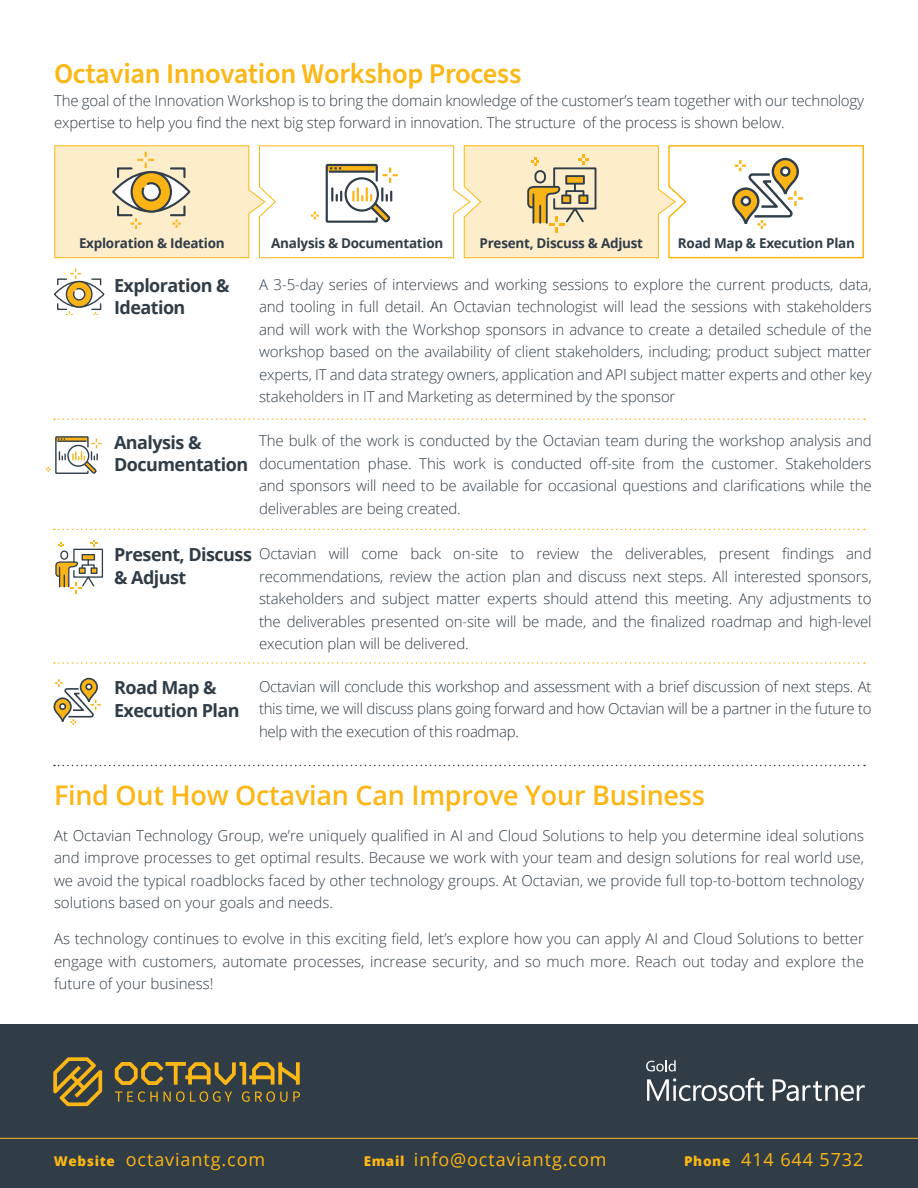
<style>
.page{position:relative;width:918px;height:1188px;background:#fff}
.page>*{position:absolute;margin:0;border:0;box-sizing:border-box;transform-origin:0 0}
.t1{font:600 28.5px "Source Sans Pro";letter-spacing:-.01em;color:#fcb615}
.t2{font:600 27px "Open Sans";letter-spacing:-.01em;color:#fcb615}
.t3{font:700 18px/22.5px "Open Sans";letter-spacing:-.03em;color:#303d47}
.t4{font:18px "Open Sans";letter-spacing:.05em;color:#fcb615}
.t5{font:300 15px/22.5px "Open Sans";letter-spacing:-.01em;color:#303d47;text-align:justify}
.t6{font:700 13.5px "Open Sans";letter-spacing:-.02em;color:#303d47}
.s1{font-weight:800;font-size:13.5px}
</style>
<div class="page">
<div style="left:0;top:1024px;width:918px;height:164px;background:#303d47"></div>
<svg style="left:53px;top:1057px;width:49px;height:49px"></svg>
<svg style="left:115px;top:1062px;width:185px;height:23px"></svg>
<svg style="left:115px;top:1091px;width:43px;height:11px"></svg>
<svg style="left:164px;top:1091px;width:68px;height:11px"></svg>
<svg style="left:242px;top:1091px;width:58px;height:11px"></svg>
<svg style="left:0;top:1138px;width:918px;height:1px"></svg>
<svg style="left:647px;top:1078px;width:117px;height:23px"></svg>
<svg style="left:773px;top:1079px;width:92px;height:22px"></svg>
<svg style="left:646px;top:1060px;width:30px;height:12px"></svg>
<svg style="left:54px;top:765px;width:811px;height:1px"></svg>
<svg style="left:54px;top:419px;width:811px;height:1px"></svg>
<svg style="left:54px;top:529px;width:811px;height:1px"></svg>
<svg style="left:54px;top:662px;width:811px;height:2px"></svg>
<svg style="left:54px;top:269px;width:50px;height:46px"></svg>
<div style="left:55px;top:436px;width:34px;height:38px;border:1px solid #303e49"></div>
<svg style="left:46px;top:437px;width:55px;height:37px"></svg>
<svg style="left:55px;top:541px;width:49px;height:53px"></svg>
<div style="left:60px;top:551px;width:8px;height:9px;border:1px solid #303e49;border-radius:3px"></div>
<svg style="left:55px;top:679px;width:46px;height:46px"></svg>
<svg style="left:54px;top:145px;width:810px;height:114px"></svg>
<h1 class="t1" style="left:54px;top:55px;width:469px">Octavian Innovation Workshop Process</h1>
<p class="t5" style="left:54px;top:89px;width:812px">The goal of the Innovation Workshop is to bring the domain knowledge of the customer’s team together with our technology expertise to help you find the next big step forward in innovation. The structure of the process is shown below.</p>
<p class="t6" style="left:79px;top:233px;width:147px">Exploration &amp; Ideation</p>
<p class="t6" style="left:271px;top:233px;width:174px">Analysis &amp; Documentation</p>
<p class="t6" style="left:480px;top:233px;width:165px">Present, Discuss &amp; Adjust</p>
<p class="t6" style="left:678px;top:233px;width:179px">Road Map &amp; Execution Plan</p>
<p class="t3" style="left:114px;top:274px;width:117px">Exploration &amp;<br>Ideation</p>
<p class="t5" style="left:259px;top:272px;width:614px">A 3-5-day series of interviews and working sessions to explore the current products, data, and tooling in full detail. An Octavian technologist will lead the sessions with stakeholders and will work with the Workshop sponsors in advance to create a detailed schedule of the workshop based on the availability of client stakeholders, including; product subject matter experts, IT and data strategy owners, application and API subject matter experts and other key stakeholders in IT and Marketing as determined by the sponsor</p>
<p class="t5" style="left:259px;top:429px;width:614px">The bulk of the work is conducted by the Octavian team during the workshop analysis and documentation phase. This work is conducted off-site from the customer. Stakeholders and sponsors will need to be available for occasional questions and clarifications while the deliverables are being created.</p>
<p class="t5" style="left:259px;top:542px;width:614px">Octavian will come back on-site to review the deliverables, present findings and recommendations, review the action plan and discuss next steps. All interested sponsors, stakeholders and subject matter experts should attend this meeting. Any adjustments to the deliverables presented on-site will be made, and the finalized roadmap and high-level execution plan will be delivered.</p>
<p class="t5" style="left:259px;top:675px;width:614px">Octavian will conclude this workshop and assessment with a brief discussion of next steps. At this time, we will discuss plans going forward and how Octavian will be a partner in the future to help with the execution of this roadmap.</p>
<p class="t3" style="left:114px;top:431px;width:136px">Analysis &amp;<br>Documentation</p>
<p class="t3" style="left:114px;top:543px;width:139px">Present, Discuss &amp; Adjust</p>
<p class="t3" style="left:114px;top:676px;width:127px">Road Map &amp;<br>Execution Plan</p>
<h2 class="t2" style="left:54px;top:776px;width:652px">Find Out How Octavian Can Improve Your Business</h2>
<p class="t5" style="left:54px;top:824px;width:812px">At Octavian Technology Group, we’re uniquely qualified in AI and Cloud Solutions to help you determine ideal solutions and improve processes to get optimal results. Because we work with your team and design solutions for real world use, we avoid the typical roadblocks faced by other technology groups. At Octavian, we provide full top-to-bottom technology solutions based on your goals and needs.</p>
<p class="t5" style="left:54px;top:927px;width:812px">As technology continues to evolve in this exciting field, let’s explore how you can apply AI and Cloud Solutions to better engage with customers, automate processes, increase security, and so much more. Reach out today and explore the future of your business!</p>
<p class="t4" style="left:54px;top:1147px;width:213px"><span class="s1">Website</span> octaviantg.com</p>
<p class="t4" style="left:364px;top:1147px;width:244px"><span class="s1">Email</span> info@octaviantg.com</p>
<p class="t4" style="left:684px;top:1147px;width:181px"><span class="s1">Phone</span> 414 644 5732</p>
</div>
